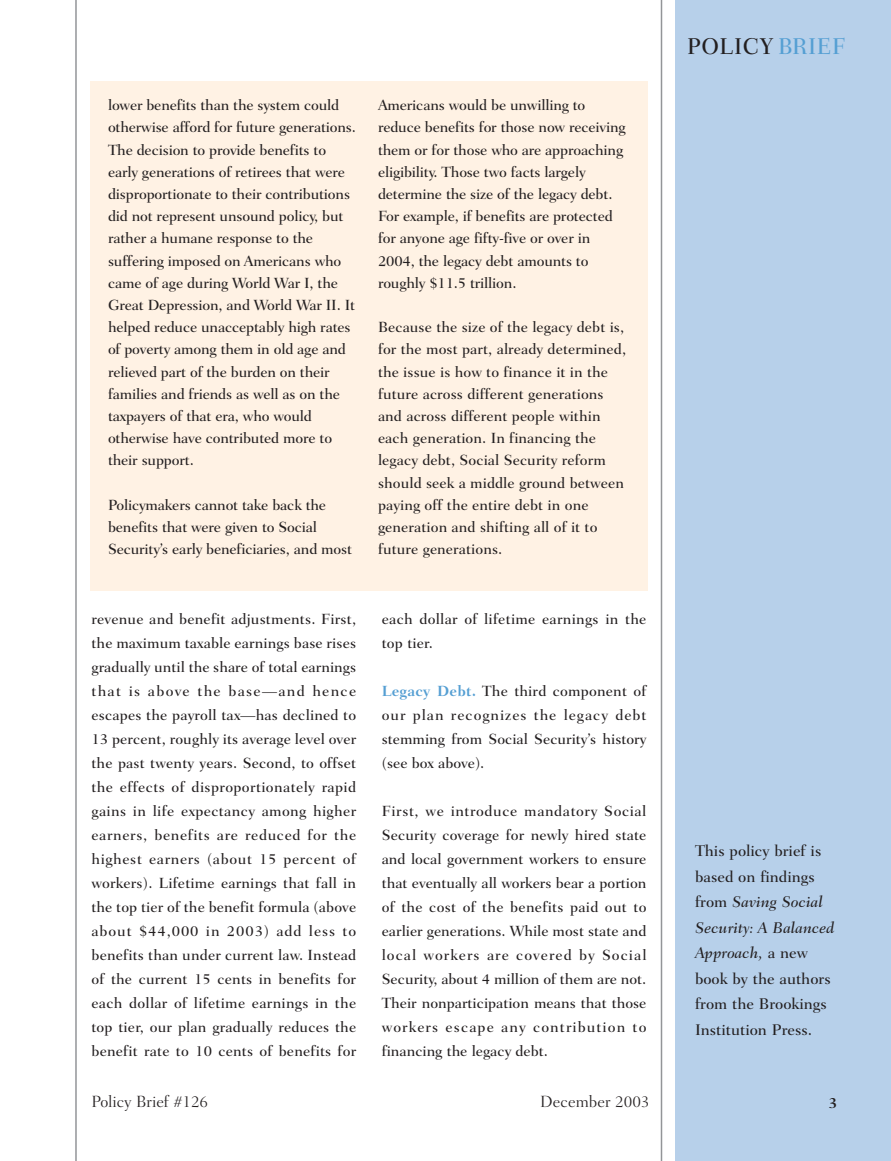
<style>
.page{position:relative;width:891px;height:1161px;background:#fff}
.page>*{position:absolute;margin:0;border:0;box-sizing:border-box;transform-origin:0 0}
.t1{font:500 23.25px "Fairfield LH";letter-spacing:.03em;color:#231f20;scale:.95 1}
.t2{font:300 16.5px "Fairfield LH";color:#231f20}
.t3{font:500 15.75px/25.5px "Fairfield LH";color:#231f20}
.t4{font:500 15px/22.2px "Fairfield LH";letter-spacing:-.01em;color:#231f20}
.t5{font:500 15px/24px "Fairfield LH";letter-spacing:.02em;color:#231f20}
.t6{font:700 15px "Fairfield LH";color:#231f20}
.s1{font-weight:700;color:#559fd3}
.s2{color:#559fd3}
.s3{font-style:italic}
</style>
<div class="page">
<div style="left:675px;top:0;width:216px;height:1161px;background:#b7d0ea"></div>
<hr style="left:661px;top:0;width:1px;height:1161px;background:#939598">
<hr style="left:75px;top:0;width:2px;height:1161px;background:#939598">
<div style="left:90px;top:81px;width:558px;height:509px;background:#fff2e4"></div>
<p class="t4" style="left:108px;top:95px;width:250px">lower benefits than the system could otherwise afford for future generations.<br>The decision to provide benefits to early generations of retirees that were disproportionate to their contributions did not represent unsound policy, but rather a humane response to the suffering imposed on Americans who came of age during World War I, the Great Depression, and World War II. It helped reduce unacceptably high rates of poverty among them in old age and relieved part of the burden on their families and friends as well as on the taxpayers of that era, who would otherwise have contributed more to their support.</p>
<p class="t4" style="left:108px;top:495px;width:246px">Policymakers cannot take back the benefits that were given to Social<br>Security’s early beneficiaries, and most</p>
<p class="t4" style="left:378px;top:95px;width:249px">Americans would be unwilling to reduce benefits for those now receiving them or for those who are approaching eligibility. Those two facts largely determine the size of the legacy debt.<br>For example, if benefits are protected for anyone age fifty-five or over in 2004, the legacy debt amounts to roughly $11.5 trillion.</p>
<p class="t4" style="left:378px;top:317px;width:250px">Because the size of the legacy debt is, for the most part, already determined, the issue is how to finance it in the future across different generations and across different people within each generation. In financing the legacy debt, Social Security reform should seek a middle ground between paying off the entire debt in one generation and shifting all of it to future generations.</p>
<p class="t4" style="left:92px;top:608px;width:266px;line-height:24px;text-align:justify">revenue and benefit adjustments. First, the maximum taxable earnings base rises gradually until the share of total earnings that is above the base—and hence escapes the payroll tax—has declined to 13 percent, roughly its average level over the past twenty years. Second, to offset the effects of disproportionately rapid gains in life expectancy among higher earners, benefits are reduced for the highest earners (about 15 percent of workers). Lifetime earnings that fall in the top tier of the benefit formula (above about $44,000 in 2003) add less to benefits than under current law. Instead of the current 15 cents in benefits for each dollar of lifetime earnings in the top tier, our plan gradually reduces the benefit rate to 10 cents of benefits for</p>
<p class="t5" style="left:382px;top:608px;width:266px">each dollar of lifetime earnings in the top tier.</p>
<p class="t4" style="left:382px;top:680px;width:266px;line-height:24px;text-align:justify"><span class="s1">Legacy Debt.</span> The third component of our plan recognizes the legacy debt stemming from Social Security’s history (see box above).</p>
<p class="t4" style="left:382px;top:800px;width:266px;line-height:24px;text-align:justify">First, we introduce mandatory Social Security coverage for newly hired state and local government workers to ensure that eventually all workers bear a portion of the cost of the benefits paid out to earlier generations. While most state and local workers are covered by Social Security, about 4 million of them are not.<br>Their nonparticipation means that those workers escape any contribution to financing the legacy debt.</p>
<h1 class="t1" style="left:687px;top:36px;width:168px">POLICY <span class="s2">BRIEF</span></h1>
<p class="t3" style="left:695px;top:839px;width:141px">This policy brief is based on findings from <span class="s3">Saving Social<br>Security: A Balanced<br>Approach,</span> a new book by the authors from the Brookings<br>Institution Press.</p>
<p class="t2" style="left:92px;top:1095px;width:118px">Policy Brief #126</p>
<p class="t2" style="left:540px;top:1095px;width:111px">December 2003</p>
<p class="t6" style="left:828px;top:1096px;width:10px">3</p>
</div>
